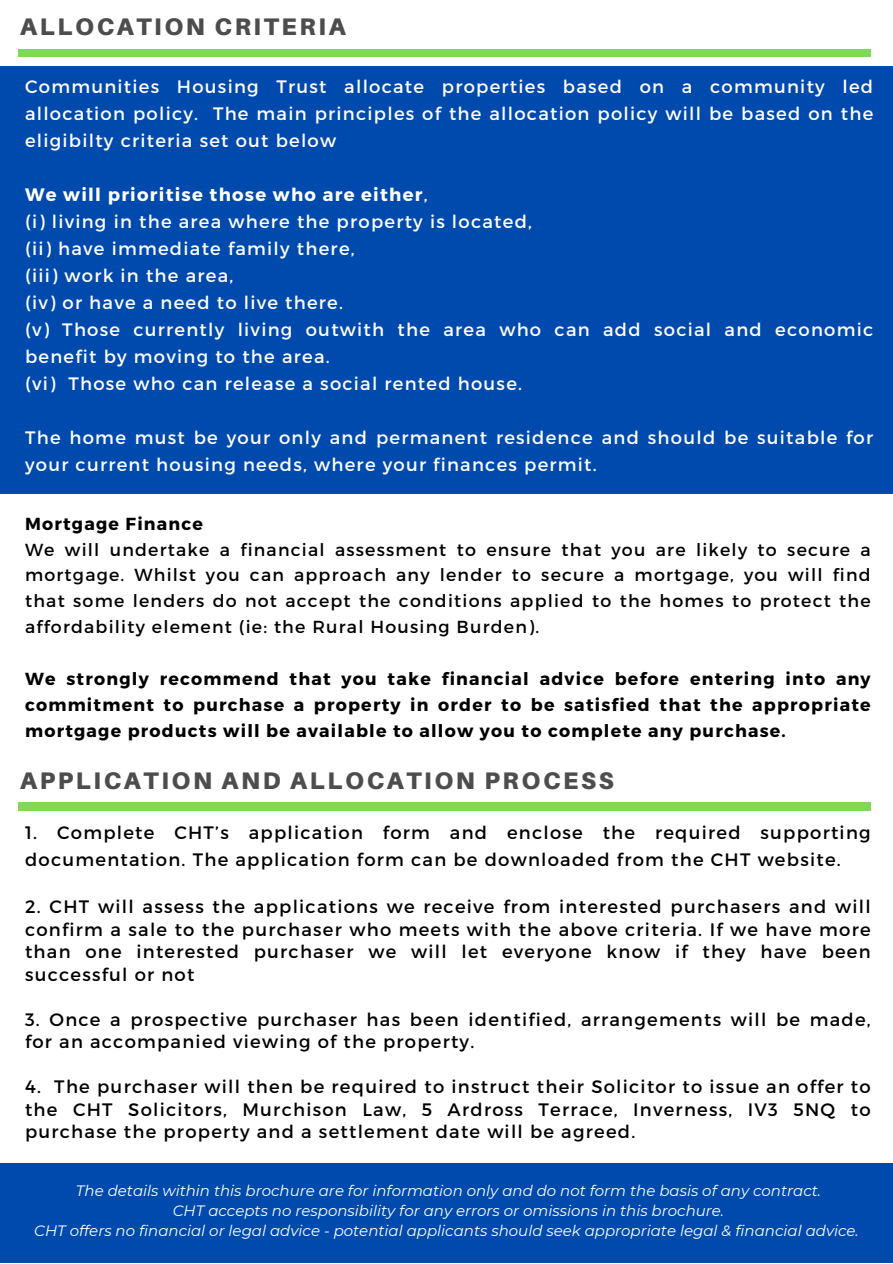
<style>
.page{position:relative;width:893px;height:1264px;background:#fff}
.page>*{position:absolute;margin:0;border:0;box-sizing:border-box;transform-origin:0 0}
.t1{font:900 24px "Aileron";letter-spacing:.11em;color:#4d4d4d}
.t2{font:18px/22.5px "Montserrat";letter-spacing:.07em;color:#000}
.t3{font:18px/27px "Montserrat";letter-spacing:.07em;color:#fff}
.t4{font:700 18px "Montserrat";letter-spacing:.07em;color:#fff}
.t5{font:17.4px/25.8px "Montserrat";letter-spacing:.07em;color:#000;text-align:justify}
.t6{font:700 17.4px/25.8px "Montserrat";letter-spacing:.07em;color:#000;text-align:justify}
.t7{font:italic 15px "Montserrat";color:#fff}
.s1{font-weight:400}
</style>
<div class="page">
<div style="left:0;top:67px;width:892px;height:427px;background:#004aad"></div>
<div style="left:18px;top:50px;width:852px;height:7px;background:#7ed957"></div>
<div style="left:18px;top:803px;width:852px;height:7px;background:#7ed957"></div>
<div style="left:0;top:1162px;width:892px;height:100px;background:#004aad"></div>
<p class="t1" style="left:20px;top:12px;width:327px">ALLOCATION CRITERIA</p>
<p class="t3" style="left:25px;top:72px;width:849px;text-align:justify">Communities Housing Trust allocate properties based on a community led allocation policy. The main principles of the allocation policy will be based on the eligibilty criteria set out below</p>
<p class="t4" style="left:25px;top:183px;width:404px">We will prioritise those who are either<span class="s1">,</span></p>
<p class="t3" style="left:25px;top:207px;width:508px">(i) living in the area where the property is located,</p>
<p class="t3" style="left:25px;top:234px;width:331px">(ii) have immediate family there,</p>
<p class="t3" style="left:25px;top:261px;width:210px">(iii) work in the area,</p>
<p class="t3" style="left:25px;top:288px;width:319px">(iv) or have a need to live there.</p>
<p class="t3" style="left:25px;top:315px;width:849px">(v) Those currently living outwith the area who can add social and economic benefit by moving to the area.</p>
<p class="t3" style="left:25px;top:369px;width:498px">(vi) Those who can release a social rented house.</p>
<p class="t3" style="left:25px;top:423px;width:849px">The home must be your only and permanent residence and should be suitable for your current housing needs, where your finances permit.</p>
<p class="t6" style="left:25px;top:509px;width:179px">Mortgage Finance</p>
<p class="t5" style="left:25px;top:535px;width:847px">We will undertake a financial assessment to ensure that you are likely to secure a mortgage. Whilst you can approach any lender to secure a mortgage, you will find that some lenders do not accept the conditions applied to the homes to protect the affordability element (ie: the Rural Housing Burden).</p>
<p class="t6" style="left:25px;top:665px;width:847px">We strongly recommend that you take financial advice before entering into any commitment to purchase a property in order to be satisfied that the appropriate mortgage products will be available to allow you to complete any purchase.</p>
<p class="t1" style="left:20px;top:766px;width:595px">APPLICATION AND ALLOCATION PROCESS</p>
<p class="t2" style="left:25px;top:818px;width:847px;line-height:27px">1. Complete CHT’s application form and enclose the required supporting documentation. The application form can be downloaded from the CHT website.</p>
<p class="t2" style="left:25px;top:894px;width:847px;text-align:justify">2. CHT will assess the applications we receive from interested purchasers and will confirm a sale to the purchaser who meets with the above criteria. If we have more than one interested purchaser we will let everyone know if they have been successful or not</p>
<p class="t2" style="left:25px;top:1007px;width:847px">3. Once a prospective purchaser has been identified, arrangements will be made, for an accompanied viewing of the property.</p>
<p class="t2" style="left:25px;top:1074px;width:847px;text-align:justify">4. The purchaser will then be required to instruct their Solicitor to issue an offer to the CHT Solicitors, Murchison Law, 5 Ardross Terrace, Inverness, IV3 5NQ to purchase the property and a settlement date will be agreed.</p>
<p class="t7" style="left:76px;top:1181px;width:746px">The details within this brochure are for information only and do not form the basis of any contract.</p>
<p class="t7" style="left:173px;top:1201px;width:552px">CHT accepts no responsibility for any errors or omissions in this brochure.</p>
<p class="t7" style="left:34px;top:1221px;width:826px">CHT offers no financial or legal advice - potential applicants should seek appropriate legal &amp; financial advice.</p>
</div>
